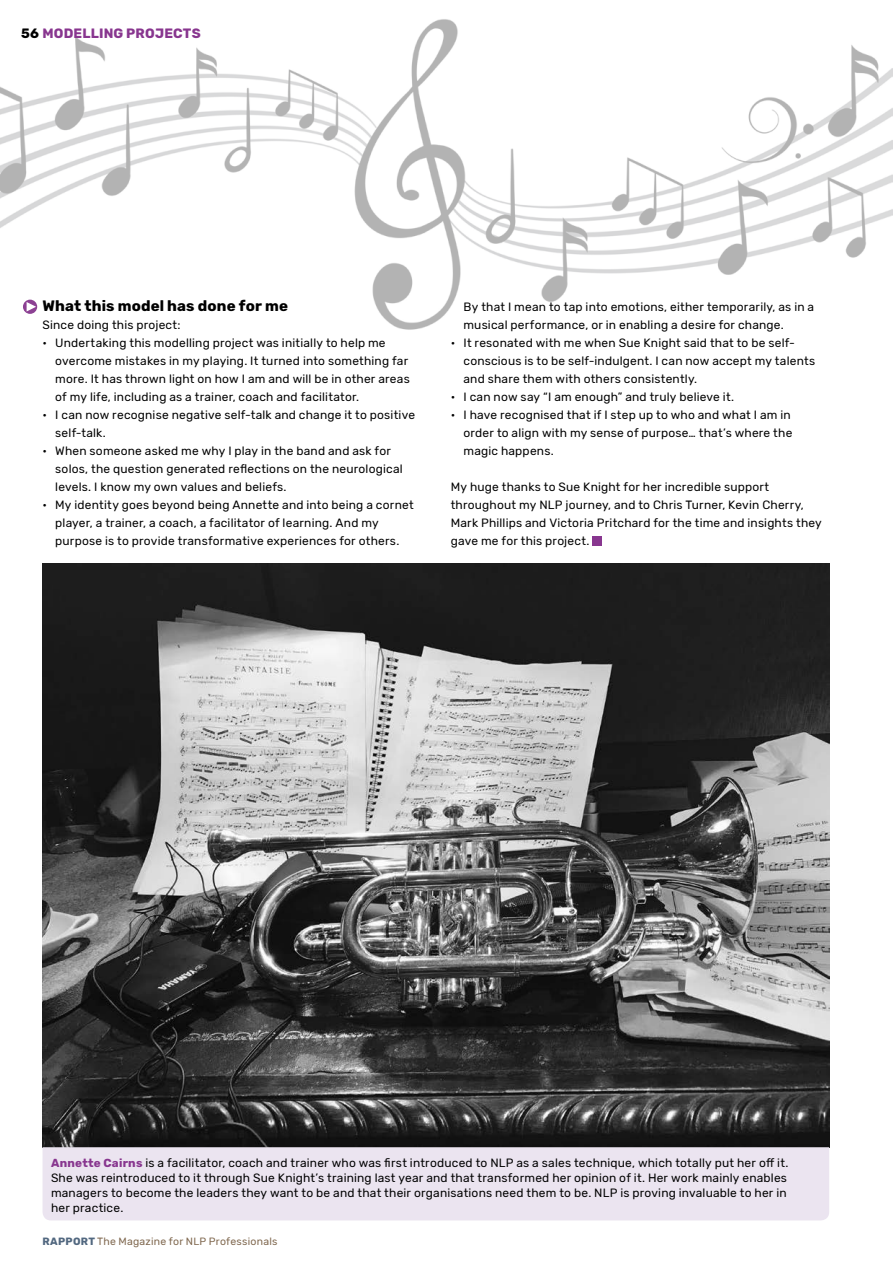
<style>
.page{position:relative;width:893px;height:1263px;background:#fff}
.page>*{position:absolute;margin:0;border:0;box-sizing:border-box;transform-origin:0 0}
.t1{font:700 15px "Rubik";letter-spacing:.01em;color:#000}
.t2{font:700 13.5px "Rubik";color:#88368f}
.t3{font:12px/18px "Rubik";letter-spacing:.015em;color:#000}
.t4{font:10.5px "Rubik";letter-spacing:.02em;color:#7f674e}
.s1{color:#000}
.s2{font-weight:700;font-size:11.7px;color:#88368f}
.s3{font-weight:700;color:#526880}
</style>
<div class="page">
<img style="left:0;top:19px;width:893px;height:311px">
<img style="left:43px;top:563px;width:786px;height:584px">
<div style="left:43px;top:1147px;width:786px;height:73px;background:#ebe4f0"></div>
<div style="left:592px;top:536px;width:9px;height:9px;background:#88368f"></div>
<svg style="left:23px;top:300px;width:14px;height:14px"></svg>
<svg style="left:27px;top:302px;width:9px;height:9px"></svg>
<p class="t2" style="left:21px;top:26px;width:32px"><span class="s1">56</span>modelling</p>
<p class="t2" style="left:126px;top:26px;width:11px">pro</p>
<p class="t2" style="left:155px;top:26px;width:13px">jects</p>
<p class="t1" style="left:43px;top:297px;width:247px">What this model has done for me</p>
<p class="t3" style="left:43px;top:316px;width:140px">Since doing this project:</p>
<p class="t3" style="left:55px;top:334px;width:356px;text-indent:-13px">• Undertaking this modelling project was initially to help me overcome mistakes in my playing. It turned into something far more. It has thrown light on how I am and will be in other areas of my life, including as a trainer, coach and facilitator.</p>
<p class="t3" style="left:55px;top:406px;width:361px;text-indent:-13px">• I can now recognise negative self-talk and change it to positive self-talk.</p>
<p class="t3" style="left:55px;top:442px;width:349px;text-indent:-13px">• When someone asked me why I play in the band and ask for solos, the question generated reflections on the neurological levels. I know my own values and beliefs.</p>
<p class="t3" style="left:55px;top:496px;width:360px;text-indent:-13px">• My identity goes beyond being Annette and into being a cornet player, a trainer, a coach, a facilitator of learning. And my purpose is to provide transformative experiences for others.</p>
<p class="t3" style="left:463px;top:298px;width:352px">By that I mean to tap into emotions, either temporarily, as in a musical performance, or in enabling a desire for change.</p>
<p class="t3" style="left:463px;top:334px;width:353px;text-indent:-13px">• It resonated with me when Sue Knight said that to be self&shy;conscious is to be self-indulgent. I can now accept my talents and share them with others consistently.</p>
<p class="t3" style="left:451px;top:388px;width:285px">• I can now say “I am enough” and truly believe it.</p>
<p class="t3" style="left:463px;top:406px;width:330px;text-indent:-13px">• I have recognised that if I step up to who and what I am in order to align with my sense of purpose… that’s where the magic happens.</p>
<p class="t3" style="left:451px;top:478px;width:373px">My huge thanks to Sue Knight for her incredible support throughout my NLP journey, and to Chris Turner, Kevin Cherry, Mark Phillips and Victoria Pritchard for the time and insights they gave me for this project.</p>
<p class="t3" style="left:51px;top:1155px;width:739px;line-height:15px"><span class="s2">Annette Cairns</span> is a facilitator, coach and trainer who was first introduced to NLP as a sales technique, which totally put her off it.<br>She was reintroduced to it through Sue Knight’s training last year and that transformed her opinion of it. Her work mainly enables managers to become the leaders they want to be and that their organisations need them to be. NLP is proving invaluable to her in her practice.</p>
<p class="t4" style="left:43px;top:1235px;width:236px"><span class="s3">RAPPorT</span> The Magazine for NLP Professionals</p>
</div>
